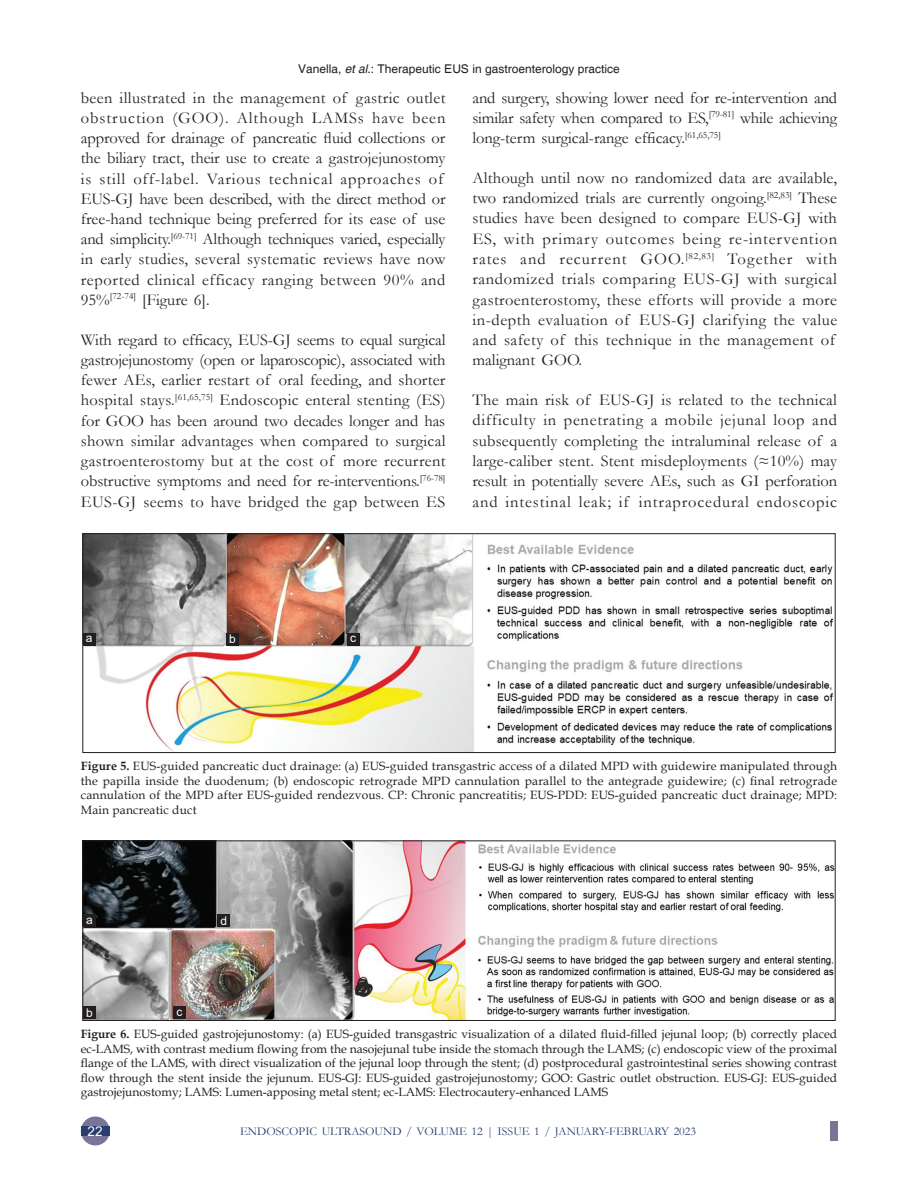
<style>
.page{position:relative;width:918px;height:1188px;background:#fff}
.page>*{position:absolute;margin:0;border:0;box-sizing:border-box;transform-origin:0 0}
.TX{font:16.5px/20.2px "Garamond";letter-spacing:.02em;color:#231f20;text-align:justify}
.TX-2{font:16.5px/20.2px "Garamond";color:#231f20}
.t1{font:13.5px "Arial";color:#fff}
.FGC{font:12px/14.4px "Book Antiqua";letter-spacing:.01em;color:#231f20;text-align:justify}
.t2{font:12px "Garamond";color:#2a3d70}
.t3{font:12px "Helvetica";color:#231f20}
.LABEL{font:12px "Arial";color:#fff}
.s1{font-style:italic}
.s2{font-weight:700}
</style>
<div class="page">
<div style="left:81px;top:1116px;width:29px;height:29px;background:#787598;border-radius:50%"></div>
<div style="left:81px;top:1126px;width:28px;height:10px;background:#2a3d70"></div>
<div style="left:830px;top:1122px;width:7px;height:19px;background:#787598"></div>
<img style="left:85px;top:536px;width:748px;height:215px">
<div style="left:83px;top:534px;width:752px;height:219px;border:1px solid #231f20"></div>
<img style="left:85px;top:843px;width:748px;height:176px">
<div style="left:83px;top:841px;width:752px;height:180px;border:1px solid #231f20"></div>
<div style="left:347px;top:633px;width:13px;height:12px;background:#231f20"></div>
<div style="left:226px;top:633px;width:13px;height:12px;background:#231f20"></div>
<div style="left:83px;top:633px;width:13px;height:12px;background:#231f20"></div>
<div style="left:218px;top:914px;width:12px;height:13px;background:#231f20"></div>
<div style="left:173px;top:1006px;width:13px;height:13px;background:#231f20"></div>
<div style="left:83px;top:1006px;width:13px;height:13px;background:#231f20"></div>
<div style="left:83px;top:914px;width:13px;height:13px;background:#231f20"></div>
<p class="t3" style="left:298px;top:62px;width:323px">Vanella, <span class="s1">et al</span>.: Therapeutic EUS in gastroenterology practice</p>
<p class="TX-2" style="left:81px;top:87px;width:366px">been illustrated in the management of gastric outlet obstruction (GOO). Although LAMSs have been approved for drainage of pancreatic fluid collections or the biliary tract, their use to create a gastrojejunostomy is still off‑label. Various technical approaches of EUS‑GJ have been described, with the direct method or free‑hand technique being preferred for its ease of use and simplicity.<sup>[69‑71]</sup> Although techniques varied, especially in early studies, several systematic reviews have now reported clinical efficacy ranging between 90% and 95%<sup>[72‑74]</sup> [Figure 6].</p>
<p class="TX" style="left:81px;top:329px;width:366px">With regard to efficacy, EUS‑GJ seems to equal surgical gastrojejunostomy (open or laparoscopic), associated with fewer AEs, earlier restart of oral feeding, and shorter hospital stays.<sup>[61,65,75]</sup> Endoscopic enteral stenting (ES) for GOO has been around two decades longer and has shown similar advantages when compared to surgical gastroenterostomy but at the cost of more recurrent obstructive symptoms and need for re‑interventions.<sup>[76‑78] </sup>EUS‑GJ seems to have bridged the gap between ES</p>
<p class="TX" style="left:472px;top:87px;width:366px">and surgery, showing lower need for re‑intervention and similar safety when compared to ES,<sup>[79‑81]</sup> while achieving long‑term surgical‑range efficacy.<sup>[61,65,75]</sup></p>
<p class="TX" style="left:472px;top:167px;width:366px;text-align:left">Although until now no randomized data are available, two randomized trials are currently ongoing.<sup>[82,83]</sup> These studies have been designed to compare EUS‑GJ with ES, with primary outcomes being re‑intervention rates and recurrent GOO.<sup>[82,83]</sup> Together with randomized trials comparing EUS‑GJ with surgical gastroenterostomy, these efforts will provide a more in‑depth evaluation of EUS‑GJ clarifying the value and safety of this technique in the management of malignant GOO.</p>
<p class="TX" style="left:472px;top:389px;width:366px">The main risk of EUS‑GJ is related to the technical difficulty in penetrating a mobile jejunal loop and subsequently completing the intraluminal release of a large‑caliber stent. Stent misdeployments (≈10%) may result in potentially severe AEs, such as GI perforation and intestinal leak; if intraprocedural endoscopic</p>
<p class="LABEL" style="left:86px;top:630px;width:8px">a</p>
<p class="LABEL" style="left:229px;top:631px;width:8px">b</p>
<p class="LABEL" style="left:350px;top:630px;width:7px">c</p>
<p class="FGC" style="left:81px;top:759px;width:758px"><span class="s2">Figure 5.</span> EUS‑guided pancreatic duct drainage: (a) EUS‑guided transgastric access of a dilated MPD with guidewire manipulated through the papilla inside the duodenum; (b) endoscopic retrograde MPD cannulation parallel to the antegrade guidewire; (c) final retrograde cannulation of the MPD after EUS‑guided rendezvous. CP: Chronic pancreatitis; EUS‑PDD: EUS‑guided pancreatic duct drainage; MPD:<br>Main pancreatic duct</p>
<p class="LABEL" style="left:86px;top:911px;width:8px">a</p>
<p class="LABEL" style="left:86px;top:1004px;width:8px">b</p>
<p class="LABEL" style="left:176px;top:1003px;width:7px">c</p>
<p class="LABEL" style="left:221px;top:913px;width:8px">d</p>
<p class="FGC" style="left:81px;top:1027px;width:758px"><span class="s2">Figure 6.</span> EUS‑guided gastrojejunostomy: (a) EUS‑guided transgastric visualization of a dilated fluid‑filled jejunal loop; (b) correctly placed ec‑LAMS, with contrast medium flowing from the nasojejunal tube inside the stomach through the LAMS; (c) endoscopic view of the proximal flange of the LAMS, with direct visualization of the jejunal loop through the stent; (d) postprocedural gastrointestinal series showing contrast flow through the stent inside the jejunum. EUS‑GJ: EUS‑guided gastrojejunostomy; GOO: Gastric outlet obstruction. EUS‑GJ: EUS‑guided gastrojejunostomy; LAMS: Lumen‑apposing metal stent; ec‑LAMS: Electrocautery‑enhanced LAMS</p>
<p class="t1" style="left:88px;top:1122px;width:17px">22</p>
<p class="t2" style="left:240px;top:1123px;width:458px">ENDOSCOPIC ULTRASOUND / VOLUME 12 | ISSUE 1 / JANUARY-FEBRUARY 2023</p>
</div>
